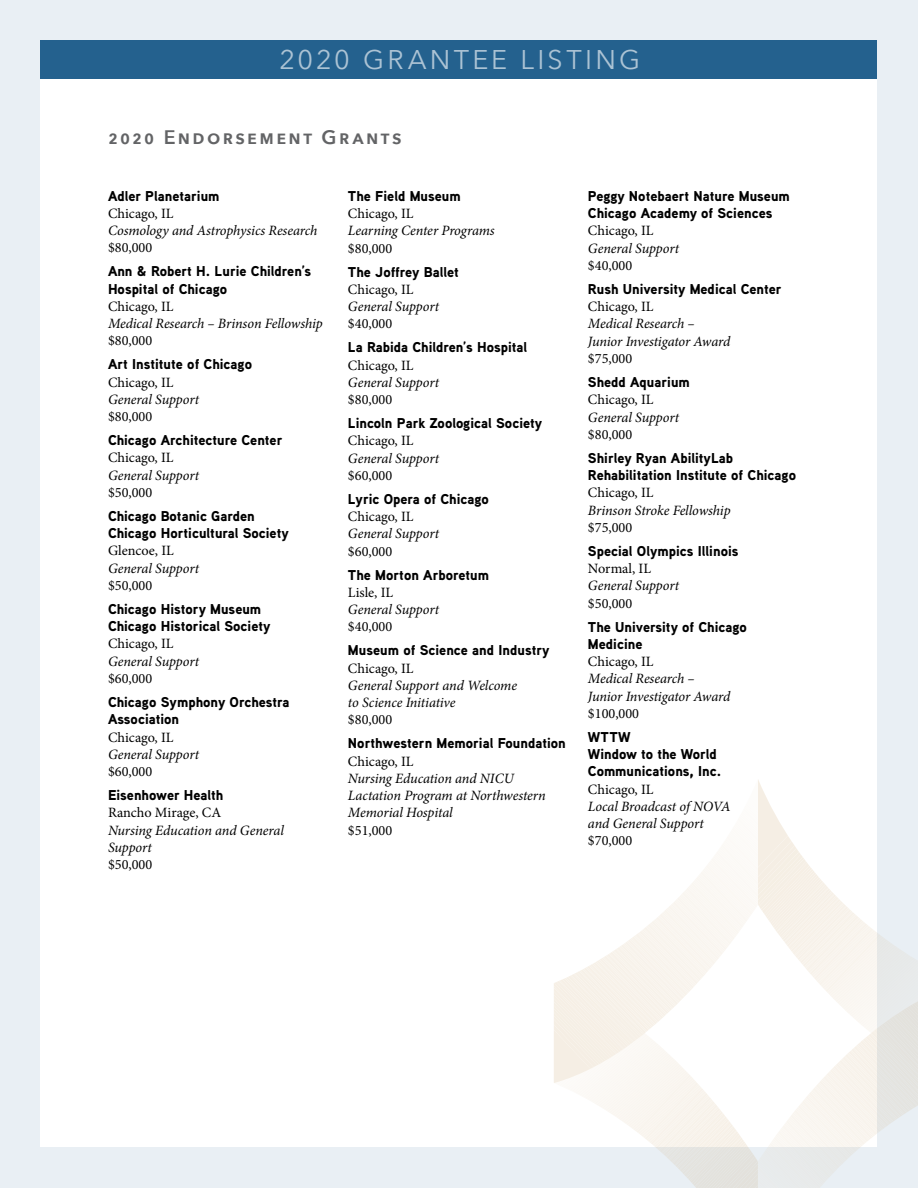
<style>
.page{position:relative;width:918px;height:1188px;background:#e9eff4}
.page>*{position:absolute;margin:0;border:0;box-sizing:border-box;transform-origin:0 0}
.t1{font:27px "Avenir Next";letter-spacing:.12em;color:#acc3d4}
.t2{font:600 19.5px "Avenir Next";letter-spacing:.12em;color:#636466}
.t3{font:900 14.25px/17.2px "Aaux Pro";color:#000}
.t4{font:italic 14.25px/17.2px "Minion Pro";letter-spacing:-.01em;color:#000}
.t5{font:14.25px "Minion Pro";color:#000}
</style>
<div class="page">
<div style="left:40px;top:40px;width:838px;height:1108px;background:#fff"></div>
<div style="left:40px;top:40px;width:838px;height:39px;background:#24618e"></div>
<svg style="left:554px;top:779px;width:364px;height:409px"></svg>
<h1 class="t1" style="left:279px;top:37px;width:362px">2020 GRANTEE LISTING</h1>
<h2 class="t2" style="left:108px;top:120px;width:295px">2020 Endorsement Grants</h2>
<p class="t3" style="left:108px;top:187px;width:113px">Adler Planetarium</p>
<p class="t5" style="left:108px;top:204px;width:67px">Chicago, IL</p>
<p class="t4" style="left:108px;top:222px;width:211px">Cosmology and Astrophysics Research</p>
<p class="t5" style="left:108px;top:238px;width:46px">$80,000</p>
<p class="t3" style="left:108px;top:262px;width:205px">Ann &amp; Robert H. Lurie Children’s<br>Hospital of Chicago</p>
<p class="t5" style="left:108px;top:297px;width:67px">Chicago, IL</p>
<p class="t4" style="left:108px;top:315px;width:216px">Medical Research – Brinson Fellowship</p>
<p class="t5" style="left:108px;top:331px;width:46px">$80,000</p>
<p class="t3" style="left:108px;top:355px;width:146px">Art Institute of Chicago</p>
<p class="t5" style="left:108px;top:373px;width:67px">Chicago, IL</p>
<p class="t4" style="left:108px;top:391px;width:93px">General Support</p>
<p class="t5" style="left:108px;top:407px;width:46px">$80,000</p>
<p class="t3" style="left:108px;top:431px;width:176px">Chicago Architecture Center</p>
<p class="t5" style="left:108px;top:448px;width:67px">Chicago, IL</p>
<p class="t4" style="left:108px;top:467px;width:93px">General Support</p>
<p class="t5" style="left:108px;top:483px;width:46px">$50,000</p>
<p class="t3" style="left:108px;top:507px;width:182px">Chicago Botanic Garden<br>Chicago Horticultural Society</p>
<p class="t5" style="left:108px;top:541px;width:67px">Glencoe, IL</p>
<p class="t4" style="left:108px;top:560px;width:93px">General Support</p>
<p class="t5" style="left:108px;top:576px;width:46px">$50,000</p>
<p class="t3" style="left:108px;top:600px;width:164px">Chicago History Museum<br>Chicago Historical Society</p>
<p class="t5" style="left:108px;top:634px;width:67px">Chicago, IL</p>
<p class="t4" style="left:108px;top:653px;width:93px">General Support</p>
<p class="t5" style="left:108px;top:669px;width:46px">$60,000</p>
<p class="t3" style="left:108px;top:693px;width:183px">Chicago Symphony Orchestra<br>Association</p>
<p class="t5" style="left:108px;top:727px;width:67px">Chicago, IL</p>
<p class="t4" style="left:108px;top:746px;width:93px">General Support</p>
<p class="t5" style="left:108px;top:762px;width:46px">$60,000</p>
<p class="t3" style="left:108px;top:786px;width:117px">Eisenhower Health</p>
<p class="t5" style="left:108px;top:803px;width:115px">Rancho Mirage, CA</p>
<p class="t4" style="left:108px;top:821px;width:177px">Nursing Education and General<br>Support</p>
<p class="t5" style="left:108px;top:855px;width:46px">$50,000</p>
<p class="t3" style="left:348px;top:187px;width:114px">The Field Museum</p>
<p class="t5" style="left:348px;top:204px;width:67px">Chicago, IL</p>
<p class="t4" style="left:348px;top:222px;width:148px">Learning Center Programs</p>
<p class="t5" style="left:348px;top:238px;width:46px">$80,000</p>
<p class="t3" style="left:348px;top:262px;width:112px">The Joffrey Ballet</p>
<p class="t5" style="left:348px;top:280px;width:67px">Chicago, IL</p>
<p class="t4" style="left:348px;top:298px;width:93px">General Support</p>
<p class="t5" style="left:348px;top:314px;width:46px">$40,000</p>
<p class="t3" style="left:348px;top:338px;width:181px">La Rabida Children’s Hospital</p>
<p class="t5" style="left:348px;top:356px;width:67px">Chicago, IL</p>
<p class="t4" style="left:348px;top:374px;width:93px">General Support</p>
<p class="t5" style="left:348px;top:390px;width:46px">$80,000</p>
<p class="t3" style="left:348px;top:414px;width:196px">Lincoln Park Zoological Society</p>
<p class="t5" style="left:348px;top:431px;width:67px">Chicago, IL</p>
<p class="t4" style="left:348px;top:449px;width:93px">General Support</p>
<p class="t5" style="left:348px;top:466px;width:46px">$60,000</p>
<p class="t3" style="left:348px;top:490px;width:143px">Lyric Opera of Chicago</p>
<p class="t5" style="left:348px;top:507px;width:67px">Chicago, IL</p>
<p class="t4" style="left:348px;top:525px;width:93px">General Support</p>
<p class="t5" style="left:348px;top:542px;width:46px">$60,000</p>
<p class="t3" style="left:348px;top:566px;width:143px">The Morton Arboretum</p>
<p class="t5" style="left:348px;top:583px;width:47px">Lisle, IL</p>
<p class="t4" style="left:348px;top:601px;width:93px">General Support</p>
<p class="t5" style="left:348px;top:617px;width:46px">$40,000</p>
<p class="t3" style="left:348px;top:641px;width:203px">Museum of Science and Industry</p>
<p class="t5" style="left:348px;top:659px;width:67px">Chicago, IL</p>
<p class="t4" style="left:348px;top:677px;width:171px">General Support and Welcome to Science Initiative</p>
<p class="t5" style="left:348px;top:710px;width:46px">$80,000</p>
<p class="t3" style="left:348px;top:734px;width:219px">Northwestern Memorial Foundation</p>
<p class="t5" style="left:348px;top:752px;width:67px">Chicago, IL</p>
<p class="t4" style="left:348px;top:770px;width:199px">Nursing Education and NICU<br>Lactation Program at Northwestern<br>Memorial Hospital</p>
<p class="t5" style="left:348px;top:821px;width:46px">$51,000</p>
<p class="t3" style="left:588px;top:187px;width:203px">Peggy Notebaert Nature Museum<br>Chicago Academy of Sciences</p>
<p class="t5" style="left:588px;top:221px;width:67px">Chicago, IL</p>
<p class="t4" style="left:588px;top:240px;width:93px">General Support</p>
<p class="t5" style="left:588px;top:256px;width:46px">$40,000</p>
<p class="t3" style="left:588px;top:280px;width:195px">Rush University Medical Center</p>
<p class="t5" style="left:588px;top:297px;width:67px">Chicago, IL</p>
<p class="t4" style="left:588px;top:315px;width:144px">Medical Research –<br>Junior Investigator Award</p>
<p class="t5" style="left:588px;top:349px;width:46px">$75,000</p>
<p class="t3" style="left:588px;top:373px;width:103px">Shedd Aquarium</p>
<p class="t5" style="left:588px;top:390px;width:67px">Chicago, IL</p>
<p class="t4" style="left:588px;top:408px;width:93px">General Support</p>
<p class="t5" style="left:588px;top:425px;width:46px">$80,000</p>
<p class="t3" style="left:588px;top:449px;width:210px">Shirley Ryan AbilityLab<br>Rehabilitation Institute of Chicago</p>
<p class="t5" style="left:588px;top:483px;width:67px">Chicago, IL</p>
<p class="t4" style="left:588px;top:501px;width:144px">Brinson Stroke Fellowship</p>
<p class="t5" style="left:588px;top:518px;width:46px">$75,000</p>
<p class="t3" style="left:588px;top:542px;width:152px">Special Olympics Illinois</p>
<p class="t5" style="left:588px;top:559px;width:65px">Normal, IL</p>
<p class="t4" style="left:588px;top:577px;width:93px">General Support</p>
<p class="t5" style="left:588px;top:593px;width:46px">$50,000</p>
<p class="t3" style="left:588px;top:617px;width:161px">The University of Chicago<br>Medicine</p>
<p class="t5" style="left:588px;top:652px;width:67px">Chicago, IL</p>
<p class="t4" style="left:588px;top:670px;width:144px">Medical Research –<br>Junior Investigator Award</p>
<p class="t5" style="left:588px;top:704px;width:53px">$100,000</p>
<p class="t3" style="left:588px;top:728px;width:135px">WTTW<br>Window to the World<br>Communications, Inc.</p>
<p class="t5" style="left:588px;top:780px;width:67px">Chicago, IL</p>
<p class="t4" style="left:588px;top:798px;width:144px">Local Broadcast of NOVA and General Support</p>
<p class="t5" style="left:588px;top:831px;width:46px">$70,000</p>
</div>
